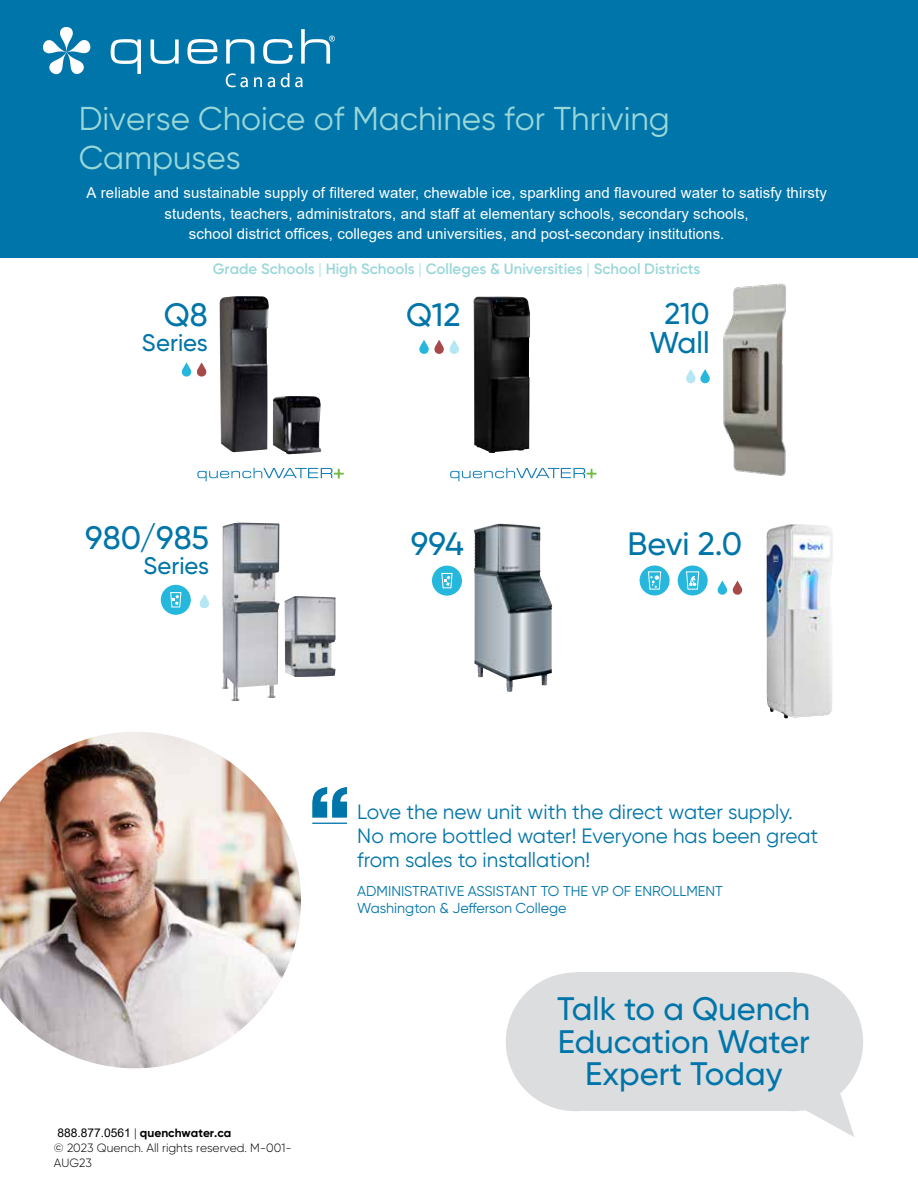
<style>
.page{position:relative;width:918px;height:1188px;background:#fff}
.page>*{position:absolute;margin:0;border:0;box-sizing:border-box;transform-origin:0 0}
.t1{font:33px/39.6px "Gilroy";color:#9ad7d9}
.t2{font:500 32.55px/32.5px "Gilroy";color:#0075a9;text-align:center}
.t3{font:500 32.4px "Gilroy";color:#0075a9}
.t4{font:500 30px/28.5px "Gilroy";color:#0075a9;text-align:center}
.t5{font:500 24px "Gilroy";color:#0075a9}
.t6{font:20.7px/23.9px "Gilroy";color:#0075a9}
.t7{font:15px/20.2px "Arial";letter-spacing:.005em;color:#fff;text-align:center}
.t8{font:600 15px "Gilroy";color:#9ad7d9}
.t9{font:14.25px/17.5px "Gilroy";color:#0075a9}
.t10{font:300 12px/15px "Gilroy";color:#000}
.s1{font-weight:300}
.s2{font-family:"Arial";font-weight:400}
.s3{font-weight:700}
</style>
<div class="page">
<div style="left:0;top:0;width:918px;height:258px;background:#0075a9"></div>
<svg style="left:312px;top:787px;width:35px;height:31px"></svg>
<hr style="left:312px;top:823px;width:35px;height:1px;background:#0075a9">
<svg style="left:802px;top:1085px;width:52px;height:52px"></svg>
<div style="left:506px;top:972px;width:139px;height:139px;background:#dcddde;border-radius:50%"></div>
<div style="left:724px;top:972px;width:139px;height:139px;background:#dcddde;border-radius:50%"></div>
<div style="left:575px;top:972px;width:219px;height:139px;background:#dcddde"></div>
<img style="left:0;top:732px;width:301px;height:336px">
<svg style="left:197px;top:468px;width:146px;height:13px"></svg>
<img style="left:220px;top:296px;width:49px;height:156px">
<img style="left:273px;top:396px;width:48px;height:58px">
<svg style="left:182px;top:363px;width:9px;height:14px"></svg>
<svg style="left:197px;top:363px;width:9px;height:14px"></svg>
<svg style="left:450px;top:468px;width:146px;height:13px"></svg>
<svg style="left:419px;top:340px;width:25px;height:14px"></svg>
<svg style="left:450px;top:340px;width:9px;height:14px"></svg>
<img style="left:473px;top:296px;width:57px;height:157px">
<svg style="left:686px;top:369px;width:24px;height:14px"></svg>
<svg style="left:200px;top:594px;width:9px;height:14px"></svg>
<div style="left:161px;top:585px;width:30px;height:30px;background:#25b7dc;border-radius:50%"></div>
<svg style="left:170px;top:592px;width:12px;height:16px"></svg>
<img style="left:284px;top:596px;width:52px;height:81px">
<img style="left:221px;top:523px;width:59px;height:178px">
<img style="left:474px;top:524px;width:78px;height:168px">
<div style="left:432px;top:566px;width:30px;height:30px;background:#25b7dc;border-radius:50%"></div>
<svg style="left:441px;top:573px;width:12px;height:15px"></svg>
<svg style="left:718px;top:581px;width:9px;height:14px"></svg>
<svg style="left:733px;top:581px;width:9px;height:14px"></svg>
<div style="left:678px;top:566px;width:30px;height:30px;background:#27b7dc;border-radius:50%"></div>
<svg style="left:686px;top:571px;width:14px;height:19px"></svg>
<div style="left:640px;top:566px;width:30px;height:30px;background:#27b7dc;border-radius:50%"></div>
<svg style="left:648px;top:571px;width:13px;height:19px"></svg>
<img style="left:766px;top:524px;width:67px;height:194px">
<img style="left:723px;top:283px;width:63px;height:193px">
<img style="left:43px;top:28px;width:292px;height:60px">
<h1 class="t1" style="left:79px;top:98px;width:593px">Diverse Choice of Machines for Thriving<br>Campuses</h1>
<p class="t7" style="left:87px;top:183px;width:742px">A reliable and sustainable supply of filtered water, chewable ice, sparkling and flavoured water to satisfy thirsty students, teachers, administrators, and staff at elementary schools, secondary schools,<br>school district offices, colleges and universities, and post-secondary institutions.</p>
<p class="t8" style="left:213px;top:259px;width:489px">Grade Schools <span class="s1">|</span> High Schools <span class="s1">|</span> Colleges &amp; Universities <span class="s1">|</span> School Districts</p>
<h3 class="t3" style="left:164px;top:295px;width:46px">Q8</h3>
<h3 class="t5" style="left:142px;top:328px;width:67px">Series</h3>
<h3 class="t3" style="left:406px;top:295px;width:56px">Q12</h3>
<h3 class="t4" style="left:649px;top:299px;width:62px">210<br>Wall</h3>
<h3 class="t3" style="left:85px;top:517px;width:125px">980/985</h3>
<h3 class="t5" style="left:143px;top:551px;width:67px">Series</h3>
<h3 class="t3" style="left:411px;top:523px;width:55px">994</h3>
<h3 class="t3" style="left:628px;top:523px;width:116px">Bevi 2.0</h3>
<p class="t10" style="left:54px;top:1125px;width:239px"><span class="s2">888.877.0561</span> | <span class="s3">quenchwater.ca<br></span>© 2023 Quench. All rights reserved. M-001-<br>AUG23</p>
<h3 class="t6" style="left:357px;top:800px;width:463px">Love the new unit with the direct water supply.<br>No more bottled water! Everyone has been great from sales to installation!</h3>
<p class="t9" style="left:357px;top:882px;width:367px">ADMINISTRATIVE ASSISTANT TO THE VP OF ENROLLMENT<br>Washington &amp; Jefferson College</p>
<h2 class="t2" style="left:557px;top:992px;width:255px">Talk to a Quench<br>Education Water<br>Expert Today</h2>
</div>
